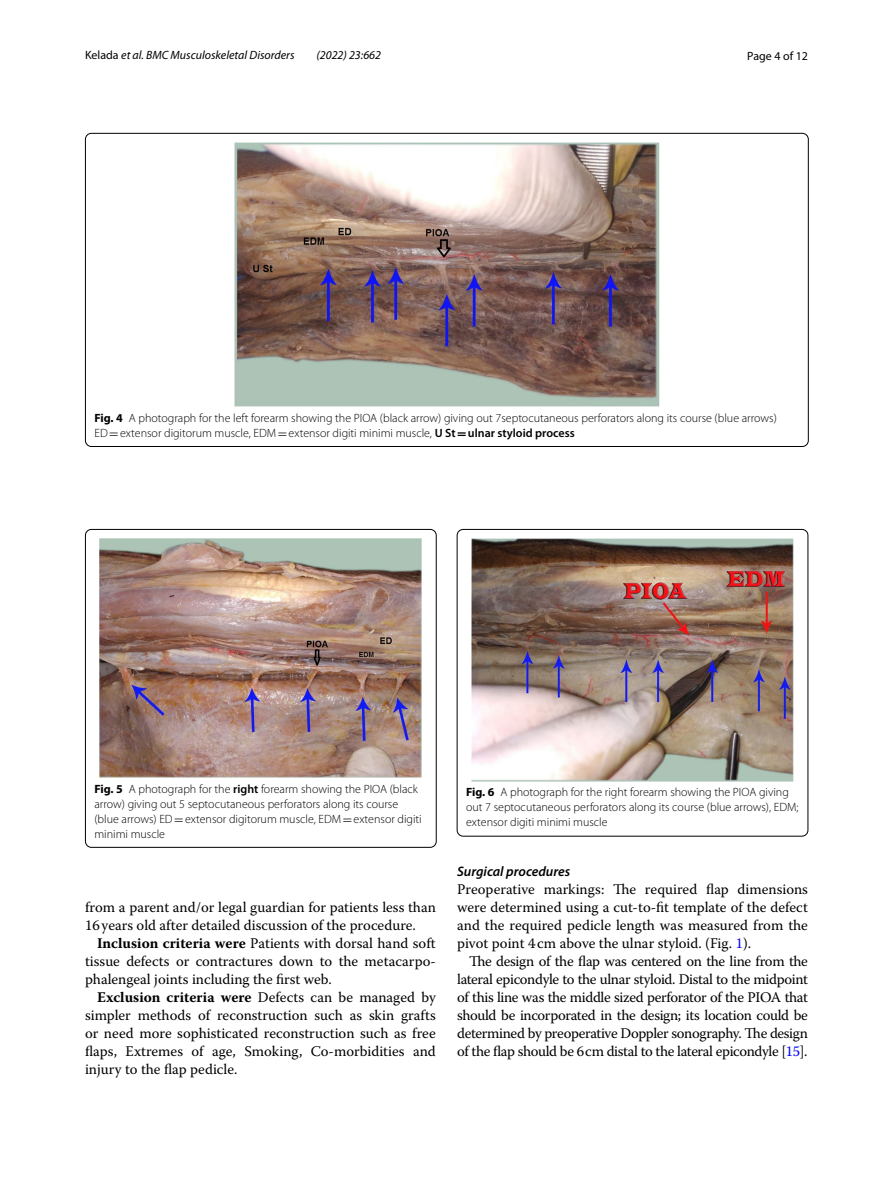
<style>
.page{position:relative;width:893px;height:1187px;background:#fff}
.page>*{position:absolute;margin:0;border:0;box-sizing:border-box;transform-origin:0 0}
.t1{font:14.7px/18px "Warnock Pro";color:#000;text-align:justify}
.t2{font:italic 600 13.8px "Myriad Pro";color:#000}
.t3{font:300 12px/15px "Myriad Pro";color:#000}
.t4{font:italic 12px "Myriad Pro";color:#000}
.t5{font:12px "Myriad Pro";color:#000}
.s1{font-style:normal}
.s2{font-weight:700}
.s3{font-family:"MTSY";font-weight:400}
.s4{font-weight:600}
.s5{font-family:"SPSMTSYB Bold";font-weight:400}
.s6{color:#00f}
</style>
<div class="page">
<img style="left:234px;top:142px;width:425px;height:265px">
<img style="left:100px;top:538px;width:322px;height:239px">
<div style="left:85px;top:529px;width:351px;height:318px;border:1px solid #000;border-radius:6px"></div>
<img style="left:472px;top:538px;width:321px;height:243px">
<div style="left:457px;top:529px;width:351px;height:307px;border:1px solid #000;border-radius:6px"></div>
<p class="t4" style="left:85px;top:48px;width:211px"><span class="s1">Kelada</span> et al. BMC Musculoskeletal Disorders</p>
<p class="t4" style="left:316px;top:48px;width:66px">(2022) 23:662</p>
<p class="t5" style="left:747px;top:48px;width:62px">Page 4 of 12</p>
<p class="t3" style="left:94px;top:411px;width:684px"><span class="s2">Fig. 4</span> A photograph for the left forearm showing the PIOA (black arrow) giving out 7septocutaneous perforators along its course (blue arrows)<br>ED<span class="s3">=</span>extensor digitorum muscle, EDM<span class="s3">=</span>extensor digiti minimi muscle, <span class="s4">U St</span><span class="s5">=</span><span class="s4">ulnar styloid process</span></p>
<p class="t3" style="left:94px;top:781px;width:329px"><span class="s2">Fig. 5</span> A photograph for the <span class="s4">right</span> forearm showing the PIOA (black arrow) giving out 5 septocutaneous perforators along its course (blue arrows) ED<span class="s3">=</span>extensor digitorum muscle, EDM<span class="s3">=</span>extensor digiti minimi muscle</p>
<p class="t3" style="left:466px;top:784px;width:334px"><span class="s2">Fig. 6</span> A photograph for the right forearm showing the PIOA giving out 7 septocutaneous perforators along its course (blue arrows), EDM; extensor digiti minimi muscle</p>
<p class="t1" style="left:85px;top:897px;width:352px">from a parent and/or legal guardian for patients less than<br>16years old after detailed discussion of the procedure.</p>
<p class="t1" style="left:85px;top:933px;width:352px;text-indent:12px"><span class="s2">Inclusion criteria were</span> Patients with dorsal hand soft tissue defects or contractures down to the metacarpo&shy;phalengeal joints including the first web.</p>
<p class="t1" style="left:85px;top:987px;width:352px;text-indent:12px"><span class="s2">Exclusion criteria were</span> Defects can be managed by simpler methods of reconstruction such as skin grafts or need more sophisticated reconstruction such as free flaps, Extremes of age, Smoking, Co-morbidities and injury to the flap pedicle.</p>
<p class="t2" style="left:457px;top:862px;width:115px">Surgical procedures</p>
<p class="t1" style="left:457px;top:880px;width:352px">Preoperative markings: The required flap dimensions were determined using a cut-to-fit template of the defect and the required pedicle length was measured from the pivot point 4cm above the ulnar styloid. (Fig. <span class="s6">1</span>).</p>
<p class="t1" style="left:457px;top:952px;width:352px;text-indent:12px">The design of the flap was centered on the line from the lateral epicondyle to the ulnar styloid. Distal to the midpoint of this line was the middle sized perforator of the PIOA that should be incorporated in the design; its location could be determined by preoperative Doppler sonography. The design of the flap should be 6cm distal to the lateral epicondyle [<span class="s6">15</span>].</p>
</div>
